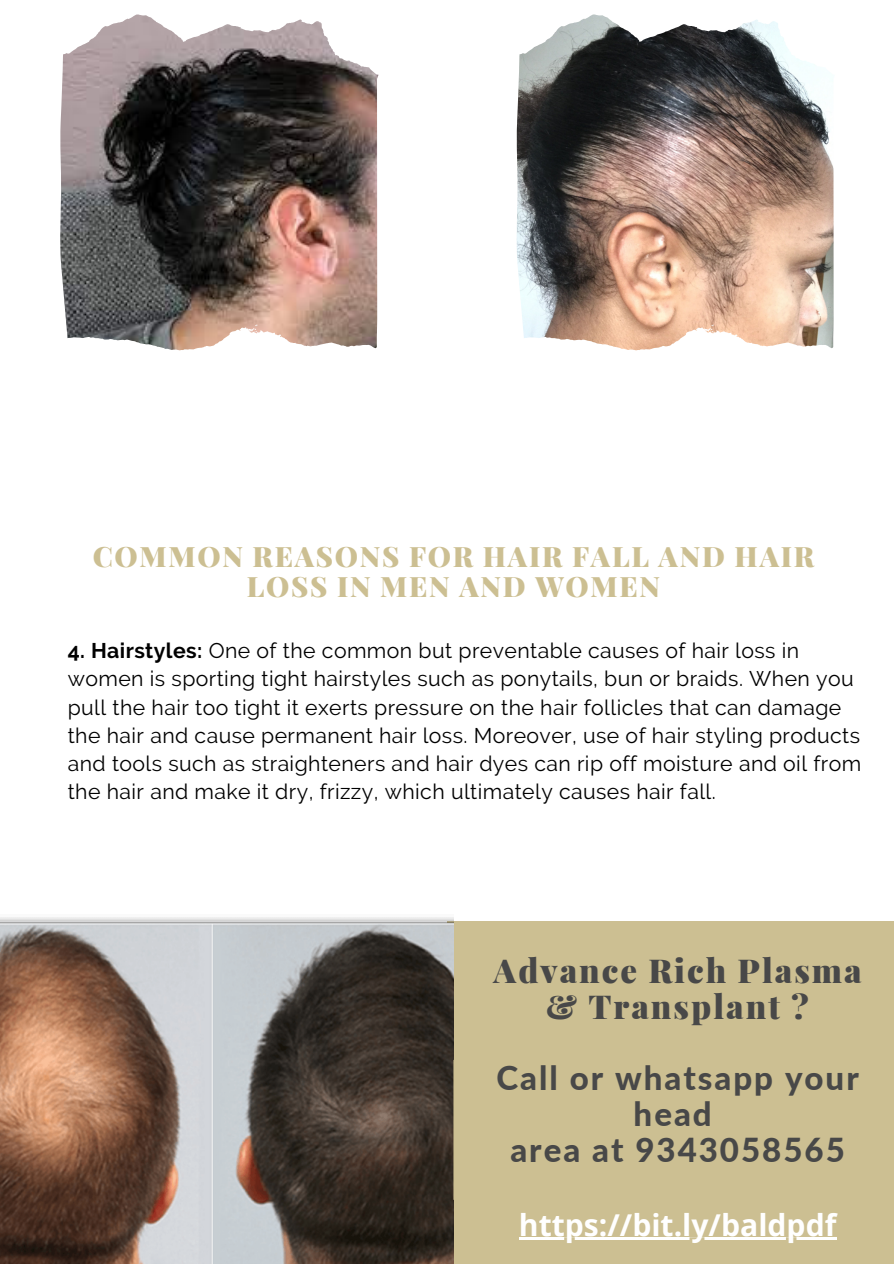
<style>
.page{position:relative;width:894px;height:1264px;background:#fff}
.page>*{position:absolute;margin:0;border:0;box-sizing:border-box;transform-origin:0 0}
.t1{font:800 33px/36px "Lato";letter-spacing:.06em;color:#484848;text-align:center}
.t2{font:900 33px/36px "Playfair Display";letter-spacing:.06em;color:#484848;text-align:center}
.t3{font:700 30.15px "Open Sans";color:#fff}
.t4{font:900 28.2px/30.5px "Playfair Display";letter-spacing:.06em;color:#ccbf92;text-align:center}
.t5{font:21.15px/28.2px "Raleway";letter-spacing:.02em;color:#000}
.s1{font-weight:700}
</style>
<div class="page">
<img style="left:60px;top:14px;width:774px;height:337px">
<div style="left:447px;top:921px;width:446px;height:342px;background:#ccbf92"></div>
<img style="left:0;top:917px;width:454px;height:346px">
<svg style="left:453px;top:1018px;width:222px;height:222px"></svg>
<img style="left:156px;top:19px;width:222px;height:56px">
<img style="left:612px;top:19px;width:222px;height:56px">
<hr style="left:518px;top:1237px;width:318px;height:2px;background:#fff">
<p class="t4" style="left:93px;top:540px;width:722px">COMMON REASONS FOR HAIR FALL AND HAIR<br>LOSS IN MEN AND WOMEN</p>
<p class="t5" style="left:68px;top:636px;width:794px"><span class="s1">4. Hairstyles:</span> One of the common but preventable causes of hair loss in women is sporting tight hairstyles such as ponytails, bun or braids. When you pull the hair too tight it exerts pressure on the hair follicles that can damage the hair and cause permanent hair loss. Moreover, use of hair styling products and tools such as straighteners and hair dyes can rip off moisture and oil from the hair and make it dry, frizzy, which ultimately causes hair fall.</p>
<p class="t2" style="left:493px;top:951px;width:369px">Advance Rich Plasma &amp; Transplant ?</p>
<p class="t1" style="left:496px;top:1059px;width:363px">Call or whatsapp your head</p>
<p class="t1" style="left:510px;top:1131px;width:336px">area at 9343058565</p>
<p class="t3" style="left:518px;top:1203px;width:319px">https://bit.ly/baldpdf</p>
</div>
